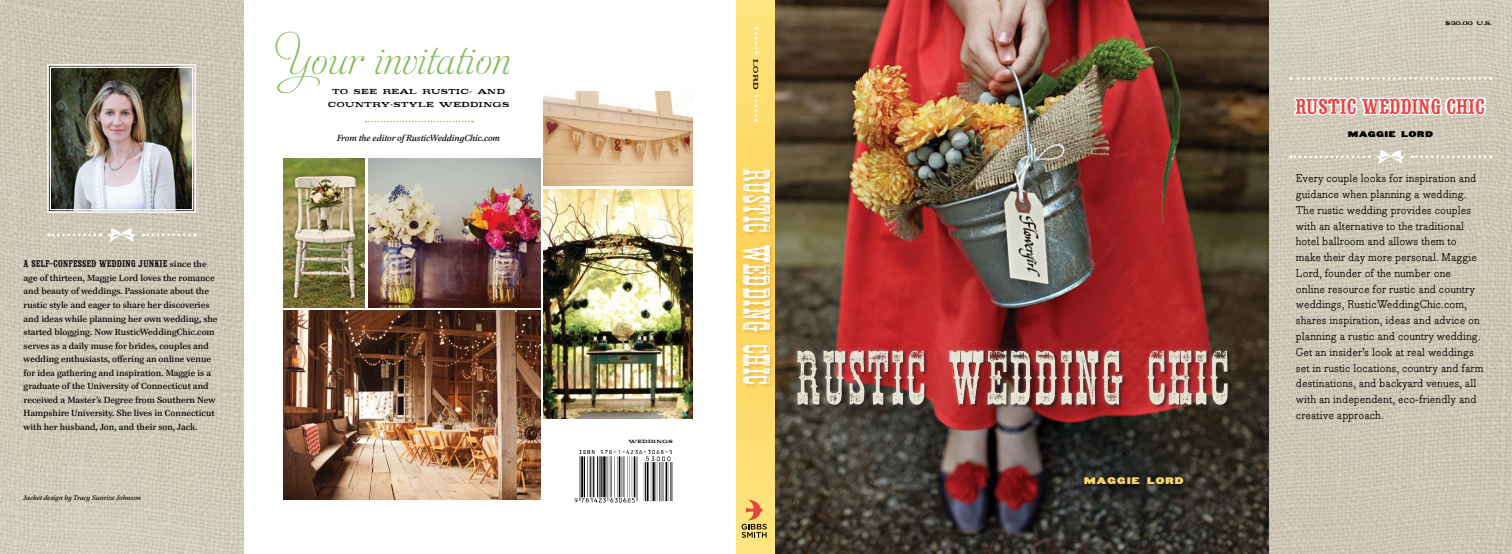
<style>
.page{position:relative;width:1512px;height:554px;background:#fff}
.page>*{position:absolute;margin:0;border:0;box-sizing:border-box;transform-origin:0 0}
.t1{font:75px "Shelldrake WF";letter-spacing:.035em;color:#e8e4d3}
.t2{font:37.5px "Shelldrake WF";letter-spacing:.035em;color:#fff}
.t3{font:35.25px "Aphrodite Slim Text";color:#86bb5c}
.t4{font:24.75px "Saloon Girl";letter-spacing:.02em;color:#e84142}
.t5{font:11.25px/15.8px "Bodoni Egyptian";letter-spacing:.005em;color:#000}
.t6{font:11.25px "Saloon Girl";letter-spacing:.03em;color:#000}
.t7{font:900 10.35px "Denim";letter-spacing:.055em;color:#f8d368}
.t8{font:900 9px "Denim";letter-spacing:.035em;color:#000}
.t9{font:8.85px/13.5px "Paperback 12";color:#000}
.t10{font:italic 8.85px "Paperback 12";color:#000}
.t11{font:700 8.25px/13.5px "Denim";letter-spacing:.075em;color:#000;text-align:center}
.t12{font:700 7.5px "Denim";color:#000}
.t13{font:italic 6.75px "Paperback 12";color:#000}
.t14{font:700 6px "Denim";color:#000}
.t15{font:700 5.25px "Denim";letter-spacing:.075em;color:#000}
.s1{font-family:"Paperback 12";font-size:8.85px}
</style>
<div class="page">
<img style="left:1268px;top:0;width:243px;height:554px">
<svg style="left:736px;top:0;width:40px;height:554px;background:#f8d86f"></svg>
<svg style="left:741px;top:499px;width:25px;height:38px"></svg>
<div style="left:742px;top:168px;width:32px;height:220px;background:#9e7103;opacity:.33"></div>
<svg style="left:754px;top:94px;width:3px;height:28px"></svg>
<svg style="left:754px;top:27px;width:3px;height:27px"></svg>
<img style="left:776px;top:0;width:492px;height:554px">
<div style="left:792px;top:345px;width:440px;height:64px;background:#fff;opacity:.33"></div>
<div style="left:1081px;top:474px;width:107px;height:15px;background:#000;opacity:.88"></div>
<svg style="left:1293px;top:94px;width:193px;height:24px"></svg>
<svg style="left:1290px;top:155px;width:79px;height:3px"></svg>
<svg style="left:1290px;top:77px;width:201px;height:3px"></svg>
<svg style="left:1411px;top:155px;width:80px;height:3px"></svg>
<svg style="left:1376px;top:150px;width:28px;height:14px"></svg>
<img style="left:574px;top:450px;width:99px;height:53px">
<img style="left:283px;top:159px;width:81px;height:148px">
<img style="left:543px;top:189px;width:149px;height:229px">
<img style="left:543px;top:91px;width:149px;height:95px">
<img style="left:284px;top:310px;width:256px;height:190px">
<img style="left:368px;top:159px;width:172px;height:148px">
<svg style="left:365px;top:121px;width:108px;height:1px"></svg>
<div style="left:0;top:0;width:248px;height:554px;background:#fff;opacity:.33"></div>
<img style="left:0;top:0;width:243px;height:554px">
<svg style="left:49px;top:233px;width:52px;height:3px"></svg>
<svg style="left:143px;top:233px;width:52px;height:3px"></svg>
<svg style="left:108px;top:228px;width:27px;height:14px"></svg>
<img style="left:47px;top:64px;width:149px;height:149px">
<div style="left:50px;top:67px;width:143px;height:143px;border:1px solid #fff"></div>
<p class="t6" style="left:24px;top:259px;width:184px">A SELF-CONFESSED WEDDING JUNKIE <span class="s1">since the</span></p>
<p class="t9" style="left:24px;top:271px;width:195px">age of thirteen, Maggie Lord loves the romance and beauty of weddings. Passionate about the rustic style and eager to share her discoveries and ideas while planning her own wedding, she started blogging. Now RusticWeddingChic.com serves as a daily muse for brides, couples and wedding enthusiasts, offering an online venue for idea gathering and inspiration. Maggie is a graduate of the University of Connecticut and received a Master’s Degree from Southern New Hampshire University. She lives in Connecticut with her husband, Jon, and their son, Jack.</p>
<p class="t13" style="left:24px;top:493px;width:119px">Jacket design by Tracy Sunrize Johnson</p>
<h3 class="t3" style="left:273px;top:41px;width:238px">Your invitation</h3>
<p class="t11" style="left:328px;top:84px;width:182px">TO SEE REAL RUSTIC- AND<br>COUNTRY-STYLE WEDDINGS</p>
<p class="t10" style="left:337px;top:133px;width:165px">From the editor of RusticWeddingChic.com</p>
<p class="t15" style="left:628px;top:438px;width:46px">WEDDINGS</p>
<p class="t12" style="left:760px;top:59px;width:32px;rotate:90deg">LORD</p>
<h2 class="t2" style="left:778px;top:169px;width:216px;rotate:90deg">RUSTIC WEDDING CHIC</h2>
<h1 class="t1" style="left:795px;top:334px;width:433px">RUSTIC WEDDING CHIC</h1>
<p class="t7" style="left:1083px;top:474px;width:102px">MAGGIE LORD</p>
<p class="t14" style="left:1445px;top:20px;width:48px">$30.00 U.S.</p>
<h3 class="t4" style="left:1295px;top:95px;width:190px">RUSTIC WEDDING CHIC</h3>
<p class="t8" style="left:1347px;top:129px;width:87px">MAGGIE LORD</p>
<p class="t5" style="left:1295px;top:170px;width:189px">Every couple looks for inspiration and guidance when planning a wedding.<br>The rustic wedding provides couples with an alternative to the traditional hotel ballroom and allows them to make their day more personal. Maggie Lord, founder of the number one<br>online resource for rustic and country weddings, RusticWeddingChic.com, shares inspiration, ideas and advice on planning a rustic and country wedding.<br>Get an insider’s look at real weddings set in rustic locations, country and farm destinations, and backyard venues, all with an independent, eco-friendly and creative approach.</p>
</div>
